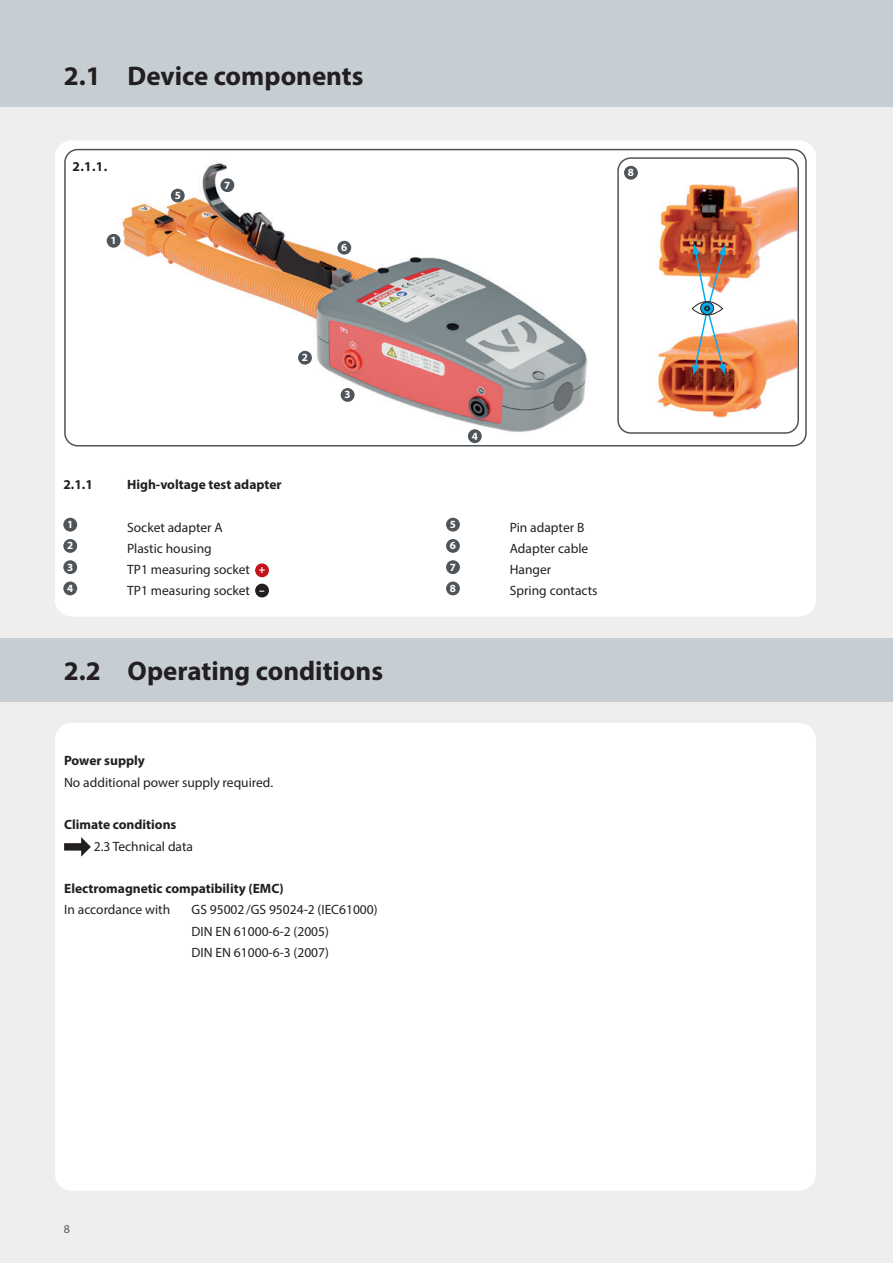
<style>
.page{position:relative;width:893px;height:1263px;background:#eeeeef}
.page>*{position:absolute;margin:0;border:0;box-sizing:border-box;transform-origin:0 0}
.t1{font:700 27px "Myriad Pro";color:#231f20}
.t2{font:13.5px/21.3px "Myriad Pro";color:#231f20}
.t3{font:700 13.5px "Myriad Pro";color:#231f20}
.t4{font:12px "Myriad Pro";color:#4d545a}
.t5{font:700 11.1px/21.3px "Myriad Pro";color:#fff}
</style>
<div class="page">
<div style="left:0;top:0;width:893px;height:106px;background:#c6ced4"></div>
<div style="left:55px;top:140px;width:761px;height:477px;background:#fff;border-radius:17px"></div>
<div style="left:55px;top:723px;width:761px;height:468px;background:#fff;border-radius:17px"></div>
<div style="left:0;top:638px;width:893px;height:64px;background:#c6ced4"></div>
<img style="left:106px;top:160px;width:531px;height:283px">
<div style="left:64px;top:149px;width:743px;height:297px;border:2px solid #4d545a;border-radius:13px"></div>
<div style="left:298px;top:351px;width:14px;height:14px;background:#4d545a;border-radius:50%"></div>
<div style="left:107px;top:234px;width:14px;height:14px;background:#4d545a;border-radius:50%"></div>
<div style="left:171px;top:189px;width:14px;height:14px;background:#4d545a;border-radius:50%"></div>
<div style="left:220px;top:178px;width:14px;height:14px;background:#4d545a;border-radius:50%"></div>
<div style="left:337px;top:241px;width:14px;height:14px;background:#4d545a;border-radius:50%"></div>
<div style="left:341px;top:388px;width:14px;height:14px;background:#4d545a;border-radius:50%"></div>
<div style="left:468px;top:429px;width:14px;height:14px;background:#4d545a;border-radius:50%"></div>
<img style="left:620px;top:169px;width:176px;height:146px">
<div style="left:624px;top:166px;width:14px;height:14px;background:#4d545a;border-radius:50%"></div>
<img style="left:617px;top:315px;width:179px;height:111px">
<div style="left:617px;top:157px;width:182px;height:277px;border:2px solid #4d545a;border-radius:13px"></div>
<img style="left:691px;top:244px;width:35px;height:131px">
<div style="left:63px;top:518px;width:14px;height:13px;background:#4d545a;border-radius:50%"></div>
<div style="left:63px;top:539px;width:14px;height:14px;background:#4d545a;border-radius:50%"></div>
<div style="left:63px;top:560px;width:14px;height:14px;background:#4d545a;border-radius:50%"></div>
<svg style="left:64px;top:837px;width:27px;height:20px"></svg>
<div style="left:446px;top:518px;width:14px;height:13px;background:#4d545a;border-radius:50%"></div>
<div style="left:446px;top:539px;width:14px;height:14px;background:#4d545a;border-radius:50%"></div>
<div style="left:255px;top:563px;width:14px;height:14px;background:#c4121a;border-radius:50%"></div>
<div style="left:255px;top:584px;width:14px;height:13px;background:#231f20;border-radius:50%"></div>
<div style="left:63px;top:581px;width:14px;height:14px;background:#4d545a;border-radius:50%"></div>
<div style="left:446px;top:560px;width:14px;height:14px;background:#4d545a;border-radius:50%"></div>
<div style="left:446px;top:581px;width:14px;height:14px;background:#4d545a;border-radius:50%"></div>
<h1 class="t1" style="left:64px;top:58px;width:301px">2.1 Device components</h1>
<p class="t3" style="left:73px;top:157px;width:36px">2.1.1.</p>
<p class="t5" style="left:111px;top:230px;width:8px">1</p>
<p class="t5" style="left:175px;top:184px;width:8px">5</p>
<p class="t5" style="left:224px;top:174px;width:8px">7</p>
<p class="t5" style="left:341px;top:236px;width:8px">6</p>
<p class="t5" style="left:302px;top:346px;width:8px">2</p>
<p class="t3" style="left:63px;top:476px;width:31px">2.1.1</p>
<p class="t3" style="left:127px;top:476px;width:156px">High-voltage test adapter</p>
<p class="t2" style="left:127px;top:516px;width:124px">Socket adapter A<br>Plastic housing<br>TP1 measuring socket<br>TP1 measuring socket</p>
<p class="t5" style="left:67px;top:513px;width:8px;text-align:justify">1<br>2<br>3</p>
<p class="t5" style="left:259px;top:559px;width:8px">+</p>
<p class="t5" style="left:67px;top:577px;width:8px">4</p>
<p class="t5" style="left:259px;top:579px;width:7px">–</p>
<p class="t5" style="left:345px;top:384px;width:8px">3</p>
<h1 class="t1" style="left:64px;top:654px;width:321px">2.2 Operating conditions</h1>
<p class="t3" style="left:64px;top:752px;width:82px">Power supply</p>
<p class="t2" style="left:64px;top:771px;width:211px">No additional power supply required.</p>
<p class="t3" style="left:64px;top:816px;width:114px">Climate conditions</p>
<p class="t2" style="left:94px;top:835px;width:101px">2.3 Technical data</p>
<p class="t3" style="left:64px;top:880px;width:221px">Electromagnetic compatibility (EMC)</p>
<p class="t2" style="left:64px;top:899px;width:108px">In accordance with</p>
<p class="t2" style="left:192px;top:899px;width:187px">GS 95002/GS 95024-2 (IEC61000)<br>DIN EN 61000-6-2 (2005)<br>DIN EN 61000-6-3 (2007)</p>
<p class="t5" style="left:628px;top:162px;width:8px">8</p>
<p class="t5" style="left:472px;top:425px;width:8px">4</p>
<p class="t5" style="left:450px;top:513px;width:8px">5<br>6</p>
<p class="t5" style="left:450px;top:556px;width:8px">7<br>8</p>
<p class="t2" style="left:510px;top:516px;width:89px">Pin adapter B<br>Adapter cable<br>Hanger<br>Spring contacts</p>
<p class="t4" style="left:64px;top:1222px;width:8px">8</p>
</div>
